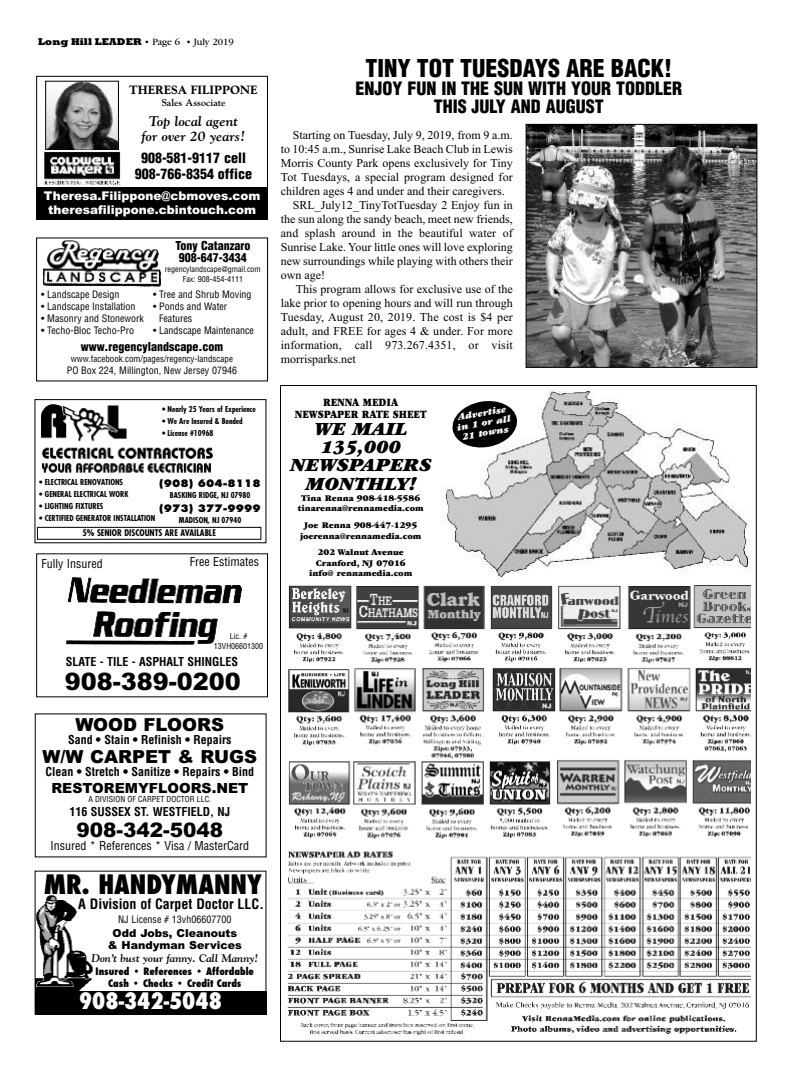
<style>
.page{position:relative;width:792px;height:1080px;background:#fff}
.page>*{position:absolute;margin:0;border:0;box-sizing:border-box;transform-origin:0 0}
.t1{font:800 condensed 26px "Futura";color:#000}
.t2{font:900 condensed 24px "Helvetica";color:#000}
.t3{font:900 24px "Arial";color:#000}
.t4{font:800 condensed 22px "Futura";color:#fff}
.t5{font:900 20px "Arial";color:#000}
.t6{font:italic 900 19.4px/18.1px "Garamond";color:#000;text-align:center}
.t7{font:900 condensed 18px/18px "Helvetica";color:#000;text-align:center}
.t8{font:900 18px "Arial";color:#000}
.t9{font:900 condensed 14px/16px "Helvetica";color:#000;text-align:center}
.t10{font:italic 700 14px/15px "Goudy";color:#000;text-align:center}
.t11{font:700 condensed 14px "Helvetica";color:#000}
.t12{font:900 14px "Arial";color:#000}
.t13{font:12px "Times New Roman";color:#000}
.t14{font:700 condensed 12px "Helvetica";color:#000}
.t15{font:condensed 12px "Helvetica";color:#000}
.t16{font:900 12px/13.9px "Arial";color:#fff;text-align:center}
.t17{font:900 condensed 12px/12px "Helvetica";color:#000}
.t18{font:12px "Goudy Extra Bold Cg ATT";color:#000}
.t19{font:900 11.6px/12.3px "Garamond";color:#000;text-align:center;scale:.83 1}
.t20{font:900 11px/12px "Arial";color:#000;text-align:center}
.t21{font:italic 700 11px "Goudy";color:#000}
.t22{font:condensed 10px/12px "Helvetica";color:#000}
.t23{font:800 condensed 10px/12px "Futura";color:#000;text-align:center}
.t24{font:10px "Garamond";color:#000}
.t25{font:800 10px "Futura";color:#000}
.t26{font:italic 900 10px/10px "Garamond";color:#fff;text-align:center}
.t27{font:700 10px "Goudy";color:#000}
.t28{font:900 9px/10.3px "Garamond";color:#000;text-align:center}
.t29{font:condensed 9px "Helvetica";color:#000}
.t30{font:700 condensed 9px "Futura";color:#000}
.t31{font:700 condensed 8px "Futura";color:#000}
.t32{font:condensed 8px/10px "Helvetica";color:#000;text-align:center}
.s1{font-family:"Rockwell";font-weight:800}
</style>
<div class="page">
<div style="left:36px;top:553px;width:232px;height:144px;border:1px solid #000"></div>
<img style="left:66px;top:577px;width:176px;height:68px">
<div style="left:36px;top:237px;width:232px;height:144px;border:1px solid #000"></div>
<img style="left:43px;top:240px;width:118px;height:47px">
<div style="left:34px;top:399px;width:232px;height:144px;border:1px solid #000"></div>
<img style="left:41px;top:404px;width:172px;height:69px">
<div style="left:37px;top:527px;width:224px;height:13px;border:1px solid #000"></div>
<div style="left:36px;top:76px;width:232px;height:144px;border:1px solid #000"></div>
<img style="left:47px;top:83px;width:70px;height:66px">
<div style="left:45px;top:81px;width:74px;height:70px;border:1px solid #000"></div>
<div style="left:36px;top:187px;width:232px;height:33px;background:#000"></div>
<img style="left:43px;top:151px;width:79px;height:35px">
<img style="left:37px;top:895px;width:55px;height:96px">
<div style="left:35px;top:991px;width:231px;height:24px;background:#000"></div>
<img style="left:287px;top:585px;width:464px;height:451px">
<img style="left:442px;top:389px;width:309px;height:193px">
<svg style="left:451px;top:399px;width:68px;height:51px"></svg>
<img style="left:528px;top:126px;width:227px;height:240px">
<div style="left:526px;top:124px;width:231px;height:244px;border:1px solid #000"></div>
<p class="t24" style="left:38px;top:38px;width:197px"><span class="s1">Long Hill LEADER</span> • Page 6 • July 2019</p>
<p class="t18" style="left:129px;top:82px;width:130px">THERESA FILIPPONE</p>
<p class="t27" style="left:161px;top:96px;width:66px">Sales Associate</p>
<p class="t10" style="left:142px;top:113px;width:105px">Top local agent for over 20 years!</p>
<p class="t9" style="left:135px;top:150px;width:119px">908-581-9117 cell<br>908-766-8354 office</p>
<p class="t16" style="left:44px;top:189px;width:218px">Theresa.Filippone@cbmoves.com theresafilippone.cbintouch.com</p>
<p class="t17" style="left:175px;top:240px;width:77px">Tony Catanzaro<br>908-647-3434</p>
<p class="t32" style="left:165px;top:265px;width:97px">regencylandscape@gmail.com<br>Fax: 908-454-4111</p>
<p class="t22" style="left:41px;top:288px;width:80px">• Landscape Design</p>
<p class="t22" style="left:41px;top:300px;width:96px">• Landscape Installation</p>
<p class="t22" style="left:41px;top:312px;width:104px">• Masonry and Stonework</p>
<p class="t22" style="left:41px;top:324px;width:94px">• Techo-Bloc Techo-Pro</p>
<p class="t22" style="left:153px;top:289px;width:100px">• Tree and Shrub Moving</p>
<p class="t22" style="left:159px;top:301px;width:70px;text-indent:-6px">• Ponds and Water<br>Features</p>
<p class="t22" style="left:153px;top:325px;width:103px">• Landscape Maintenance</p>
<p class="t17" style="left:81px;top:341px;width:144px">www.regencylandscape.com</p>
<p class="t29" style="left:71px;top:354px;width:164px">www.facebook.com/pages/regency-landscape</p>
<p class="t22" style="left:67px;top:365px;width:172px">PO Box 224, Millington, New Jersey 07946</p>
<p class="t31" style="left:162px;top:405px;width:95px">• Nearly 25 Years of Experience</p>
<p class="t31" style="left:162px;top:417px;width:82px">• We Are Insured &amp; Bonded</p>
<p class="t31" style="left:162px;top:429px;width:53px">• License #10968</p>
<p class="t25" style="left:159px;top:478px;width:103px">(908) 604-8118</p>
<p class="t31" style="left:170px;top:491px;width:82px">BASKING RIDGE, NJ 07980</p>
<p class="t25" style="left:159px;top:503px;width:103px">(973) 377-9999</p>
<p class="t31" style="left:179px;top:516px;width:64px">MADISON, NJ 07940</p>
<p class="t31" style="left:39px;top:478px;width:85px">• ELECTRICAL RENOVATIONS</p>
<p class="t31" style="left:39px;top:490px;width:91px">• GENERAL ELECTRICAL WORK</p>
<p class="t31" style="left:39px;top:502px;width:66px">• LIGHTING FIXTURES</p>
<p class="t31" style="left:39px;top:514px;width:118px">• CERTIFIED GENERATOR INSTALLATION</p>
<p class="t30" style="left:82px;top:529px;width:135px">5% SENIOR DISCOUNTS ARE AVAILABLE</p>
<p class="t15" style="left:42px;top:557px;width:63px">Fully Insured</p>
<p class="t15" style="left:190px;top:555px;width:71px">Free Estimates</p>
<h2 class="t2" style="left:365px;top:54px;width:308px">TINY TOT TUESDAYS ARE BACK!</h2>
<h3 class="t7" style="left:355px;top:79px;width:328px">ENJOY FUN IN THE SUN WITH YOUR TODDLER<br>THIS JULY AND AUGUST</h3>
<p class="t13" style="left:293px;top:128px;width:222px">Starting on Tuesday, July 9, 2019, from 9 a.m.</p>
<p class="t13" style="left:281px;top:142px;width:233px">to 10:45 a.m., Sunrise Lake Beach Club in Lewis</p>
<p class="t13" style="left:281px;top:156px;width:233px">Morris County Park opens exclusively for Tiny</p>
<p class="t13" style="left:281px;top:170px;width:233px">Tot Tuesdays, a special program designed for</p>
<p class="t13" style="left:281px;top:184px;width:225px">children ages 4 and under and their caregivers.</p>
<p class="t13" style="left:293px;top:198px;width:222px">SRL_July12_TinyTotTuesday 2 Enjoy fun in</p>
<p class="t13" style="left:281px;top:212px;width:233px">the sun along the sandy beach, meet new friends,</p>
<p class="t13" style="left:281px;top:226px;width:233px">and splash around in the beautiful water of</p>
<p class="t13" style="left:281px;top:240px;width:233px">Sunrise Lake. Your little ones will love exploring</p>
<p class="t13" style="left:281px;top:254px;width:233px">new surroundings while playing with others their</p>
<p class="t13" style="left:281px;top:268px;width:46px">own age!</p>
<p class="t13" style="left:296px;top:282px;width:218px">This program allows for exclusive use of the</p>
<p class="t13" style="left:281px;top:296px;width:234px">lake prior to opening hours and will run through</p>
<p class="t13" style="left:281px;top:310px;width:233px">Tuesday, August 20, 2019. The cost is $4 per</p>
<p class="t13" style="left:281px;top:324px;width:234px">adult, and FREE for ages 4 &amp; under. For more</p>
<p class="t13" style="left:281px;top:338px;width:234px">information, call 973.267.4351, or visit</p>
<p class="t13" style="left:281px;top:352px;width:76px">morrisparks.net</p>
<p class="t19" style="left:295px;top:397px;width:160px">RENNA MEDIA<br>NEWSPAPER RATE SHEET</p>
<h3 class="t6" style="left:290px;top:422px;width:143px">WE MAIL<br>135,000<br>NEWSPAPERS<br>MONTHLY!</h3>
<p class="t28" style="left:298px;top:494px;width:127px">Tina Renna 908-418-5586 tinarenna@rennamedia.com</p>
<p class="t28" style="left:300px;top:521px;width:123px">Joe Renna 908-447-1295 joerenna@rennamedia.com</p>
<p class="t28" style="left:309px;top:548px;width:105px">202 Walnut Avenue<br>Cranford, NJ 07016 info@ rennamedia.com</p>
<p class="t26" style="left:454px;top:414px;width:56px;rotate:-10deg">Advertise in 1 or all<br>21 towns</p>
<p class="t32" style="left:214px;top:632px;width:51px">Lic. #<br>13VH06601300</p>
<p class="t14" style="left:66px;top:655px;width:174px">SLATE - TILE - ASPHALT SHINGLES</p>
<h2 class="t3" style="left:65px;top:668px;width:178px">908-389-0200</h2>
<h3 class="t8" style="left:75px;top:714px;width:150px">WOOD FLOORS</h3>
<p class="t14" style="left:68px;top:733px;width:165px">Sand • Stain • Refinish • Repairs</p>
<h3 class="t8" style="left:43px;top:746px;width:216px">W/W CARPET &amp; RUGS</h3>
<p class="t14" style="left:46px;top:765px;width:210px">Clean • Stretch • Sanitize • Repairs • Bind</p>
<p class="t12" style="left:51px;top:780px;width:198px">RESTOREMYFLOORS.NET</p>
<p class="t32" style="left:88px;top:794px;width:124px">A DIVISION OF CARPET DOCTOR LLC.</p>
<p class="t14" style="left:69px;top:805px;width:162px">116 SUSSEX ST. WESTFIELD, NJ</p>
<h3 class="t5" style="left:76px;top:818px;width:148px">908-342-5048</h3>
<p class="t15" style="left:51px;top:839px;width:200px">Insured * References * Visa / MasterCard</p>
<h1 class="t1" style="left:44px;top:870px;width:220px">MR. HANDYMANNY</h1>
<p class="t11" style="left:78px;top:896px;width:187px">A Division of Carpet Doctor LLC.</p>
<p class="t22" style="left:118px;top:913px;width:115px">NJ License # 13vh06607700</p>
<p class="t20" style="left:108px;top:927px;width:135px">Odd Jobs, Cleanouts &amp; Handyman Services</p>
<p class="t21" style="left:92px;top:951px;width:168px">Don’t bust your fanny. Call Manny!</p>
<p class="t23" style="left:96px;top:965px;width:160px">Insured • References • Affordable<br>Cash • Checks • Credit Cards</p>
<h3 class="t4" style="left:79px;top:989px;width:144px">908-342-5048</h3>
</div>
